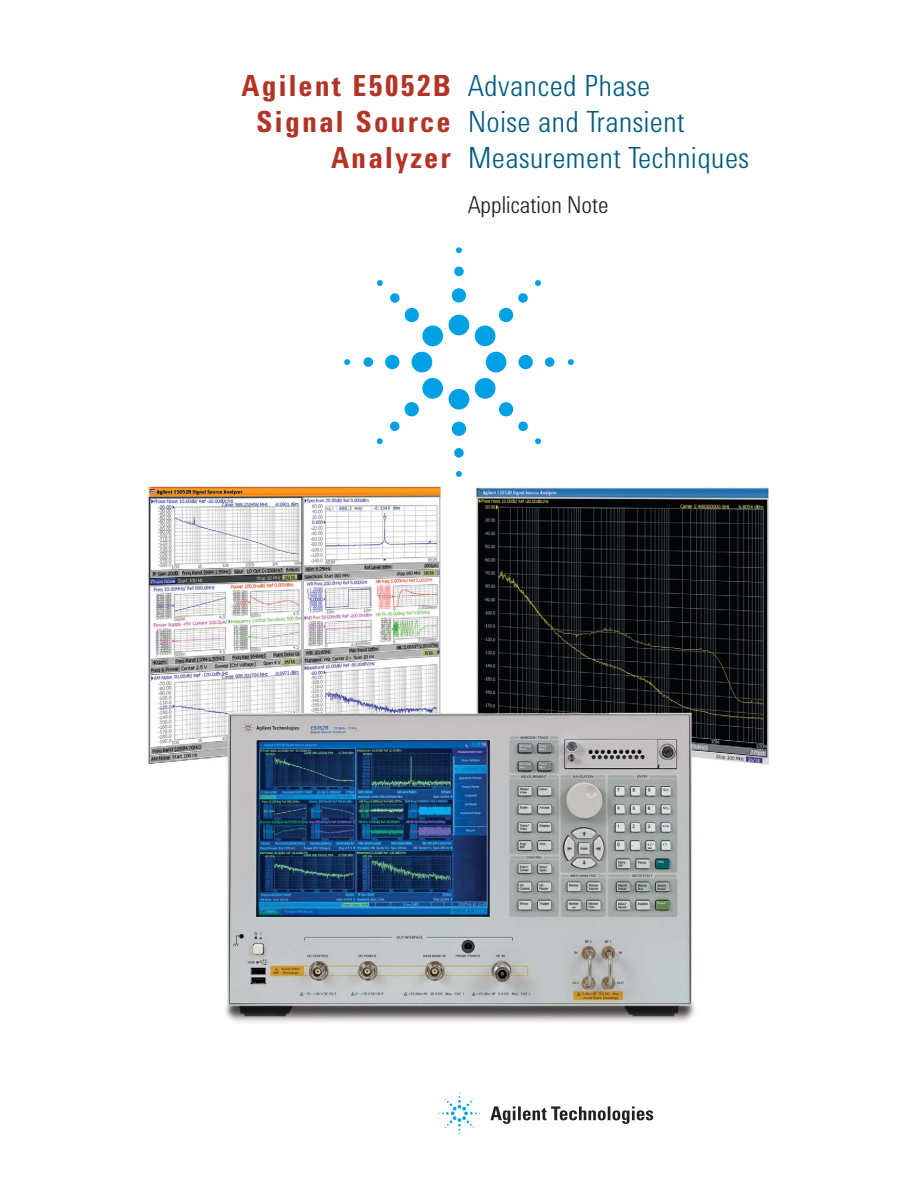
<style>
.page{position:relative;width:918px;height:1188px;background:#fff}
.page>*{position:absolute;margin:0;border:0;box-sizing:border-box;transform-origin:0 0}
.t1{font:300 30px/36px "Agilent Condensed CFF";letter-spacing:.02em;color:#005c7e}
.t2{font:700 30px/36px "Agilent Condensed CFF";letter-spacing:.07em;color:#b23427;text-align:right}
.t3{font:300 24px "Agilent Condensed CFF";color:#231f20}
</style>
<div class="page">
<img style="left:145px;top:485px;width:624px;height:537px">
<div style="left:449px;top:315px;width:20px;height:20px;background:#00a0e4;border-radius:50%"></div>
<div style="left:452px;top:288px;width:14px;height:15px;background:#00a0e4;border-radius:50%"></div>
<div style="left:454px;top:267px;width:10px;height:9px;background:#00a0e4;border-radius:50%"></div>
<svg style="left:456px;top:247px;width:6px;height:6px"></svg>
<div style="left:486px;top:352px;width:20px;height:20px;background:#00a0e4;border-radius:50%"></div>
<div style="left:518px;top:355px;width:15px;height:14px;background:#00a0e4;border-radius:50%"></div>
<div style="left:545px;top:357px;width:10px;height:10px;background:#00a0e4;border-radius:50%"></div>
<svg style="left:568px;top:359px;width:6px;height:6px"></svg>
<div style="left:449px;top:389px;width:20px;height:21px;background:#00a0e4;border-radius:50%"></div>
<div style="left:452px;top:422px;width:14px;height:14px;background:#00a0e4;border-radius:50%"></div>
<div style="left:454px;top:448px;width:10px;height:10px;background:#00a0e4;border-radius:50%"></div>
<svg style="left:456px;top:471px;width:6px;height:6px"></svg>
<div style="left:412px;top:352px;width:20px;height:20px;background:#00a0e4;border-radius:50%"></div>
<div style="left:385px;top:355px;width:14px;height:14px;background:#00a0e4;border-radius:50%"></div>
<div style="left:364px;top:357px;width:9px;height:10px;background:#00a0e4;border-radius:50%"></div>
<svg style="left:344px;top:359px;width:6px;height:6px"></svg>
<svg style="left:474px;top:293px;width:54px;height:54px"></svg>
<svg style="left:535px;top:280px;width:6px;height:6px"></svg>
<svg style="left:474px;top:378px;width:54px;height:53px"></svg>
<svg style="left:535px;top:438px;width:6px;height:6px"></svg>
<svg style="left:390px;top:378px;width:53px;height:53px"></svg>
<svg style="left:377px;top:438px;width:6px;height:6px"></svg>
<svg style="left:390px;top:293px;width:54px;height:54px"></svg>
<svg style="left:377px;top:280px;width:6px;height:6px"></svg>
<svg style="left:490px;top:1106px;width:25px;height:18px"></svg>
<hr style="left:518px;top:1106px;width:3px;height:14px;background:#231f20">
<svg style="left:523px;top:1106px;width:130px;height:18px"></svg>
<svg style="left:439px;top:1093px;width:41px;height:41px"></svg>
<p class="t2" style="left:241px;top:71px;width:211px">Agilent E5052B<br>Signal Source<br>Analyzer</p>
<p class="t1" style="left:468px;top:71px;width:282px">Advanced Phase<br>Noise and Transient<br>Measurement Techniques</p>
<p class="t3" style="left:468px;top:196px;width:142px">Application Note</p>
</div>
